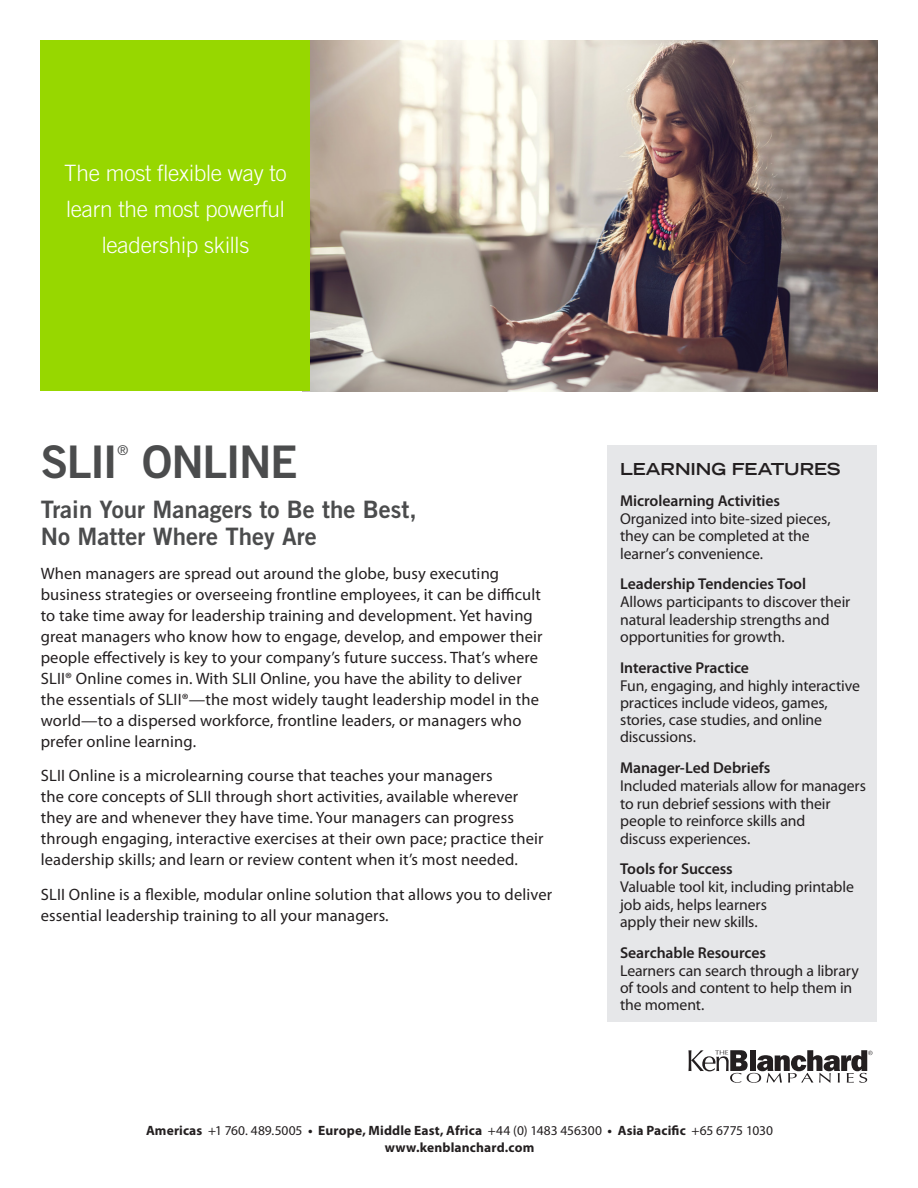
<style>
.page{position:relative;width:918px;height:1188px;background:#fff}
.page>*{position:absolute;margin:0;border:0;box-sizing:border-box;transform-origin:0 0}
.Level_1_Head{font:45px "Trade Gothic LT Std Bd 2";letter-spacing:-.035em;color:#4b4c4d}
.Level_2{font:24px/27px "Trade Gothic LT Std Bd 2";color:#4b4c4d}
.sidebar{font:300 22.5px/36px "Trade Gothic LT Std";letter-spacing:-.01em;color:#fff;text-align:center}
.Body_Copy{font:16.5px/21px "Myriad Pro";letter-spacing:.01em;color:#231f20}
.Level_3{font:700 expanded 16.5px "Trade Gothic LT Std";letter-spacing:-.01em;color:#231f20}
.Body_Copy-2{font:15.75px/17.5px "Myriad Pro";letter-spacing:-.01em;color:#231f20}
.t1{font:700 13.5px "Myriad Pro";letter-spacing:.01em;color:#231f20}
.Level_1_Head-2{font:13.5px "Trade Gothic LT Std";color:#4b4c4d}
.s1{font-weight:600}
.s2{font-weight:400}
</style>
<div class="page">
<img style="left:310px;top:40px;width:568px;height:351px">
<div style="left:40px;top:40px;width:270px;height:351px;background:#97d700"></div>
<div style="left:608px;top:446px;width:270px;height:576px;background:#e6e7e9"></div>
<svg style="left:689px;top:1050px;width:184px;height:33px"></svg>
<p class="sidebar" style="left:64px;top:155px;width:224px">The most flexible way to learn the most powerful leadership skills</p>
<p class="Level_1_Head" style="left:41px;top:434px;width:79px">SLII</p>
<p class="Level_1_Head-2" style="left:118px;top:443px;width:12px">®</p>
<p class="Level_1_Head" style="left:142px;top:434px;width:157px">ONLINE</p>
<p class="Level_2" style="left:41px;top:495px;width:378px">Train Your Managers to Be the Best,<br>No Matter Where They Are</p>
<p class="Body_Copy" style="left:41px;top:563px;width:503px">When managers are spread out around the globe, busy executing business strategies or overseeing frontline employees, it can be difficult to take time away for leadership training and development. Yet having great managers who know how to engage, develop, and empower their people effectively is key to your company’s future success. That’s where SLII® Online comes in. With SLII Online, you have the ability to deliver the essentials of SLII®—the most widely taught leadership model in the world—to a dispersed workforce, frontline leaders, or managers who prefer online learning.</p>
<p class="Body_Copy" style="left:41px;top:766px;width:504px">SLII Online is a microlearning course that teaches your managers<br>the core concepts of SLII through short activities, available wherever they are and whenever they have time. Your managers can progress through engaging, interactive exercises at their own pace; practice their leadership skills; and learn or review content when it’s most needed.</p>
<p class="Body_Copy" style="left:41px;top:884px;width:513px">SLII Online is a flexible, modular online solution that allows you to deliver essential leadership training to all your managers.</p>
<p class="Level_3" style="left:620px;top:459px;width:222px">LEARNING FEATURES</p>
<p class="Body_Copy-2" style="left:620px;top:492px;width:212px"><span class="s1">Microlearning Activities<br></span>Organized into bite-sized pieces, they can be completed at the learner’s convenience.</p>
<p class="Body_Copy-2" style="left:620px;top:576px;width:232px"><span class="s1">Leadership Tendencies Tool<br></span>Allows participants to discover their natural leadership strengths and opportunities for growth.</p>
<p class="Body_Copy-2" style="left:620px;top:659px;width:241px"><span class="s1">Interactive Practice<br></span>Fun, engaging, and highly interactive practices include videos, games, stories, case studies, and online discussions.</p>
<p class="Body_Copy-2" style="left:620px;top:759px;width:247px"><span class="s1">Manager-Led Debriefs<br></span>Included materials allow for managers to run debrief sessions with their people to reinforce skills and<br>discuss experiences.</p>
<p class="Body_Copy-2" style="left:620px;top:861px;width:235px"><span class="s1">Tools for Success<br></span>Valuable tool kit, including printable job aids, helps learners<br>apply their new skills.</p>
<p class="Body_Copy-2" style="left:620px;top:944px;width:240px"><span class="s1">Searchable Resources<br></span>Learners can search through a library of tools and content to help them in the moment.</p>
<p class="t1" style="left:146px;top:1123px;width:628px">Americas <span class="s2">+1 760. 489.5005</span> • Europe, Middle East, Africa <span class="s2">+44 (0) 1483 456300</span> • Asia Pacific <span class="s2">+65 6775 1030</span></p>
<p class="t1" style="left:385px;top:1140px;width:151px">www.kenblanchard.com</p>
</div>
